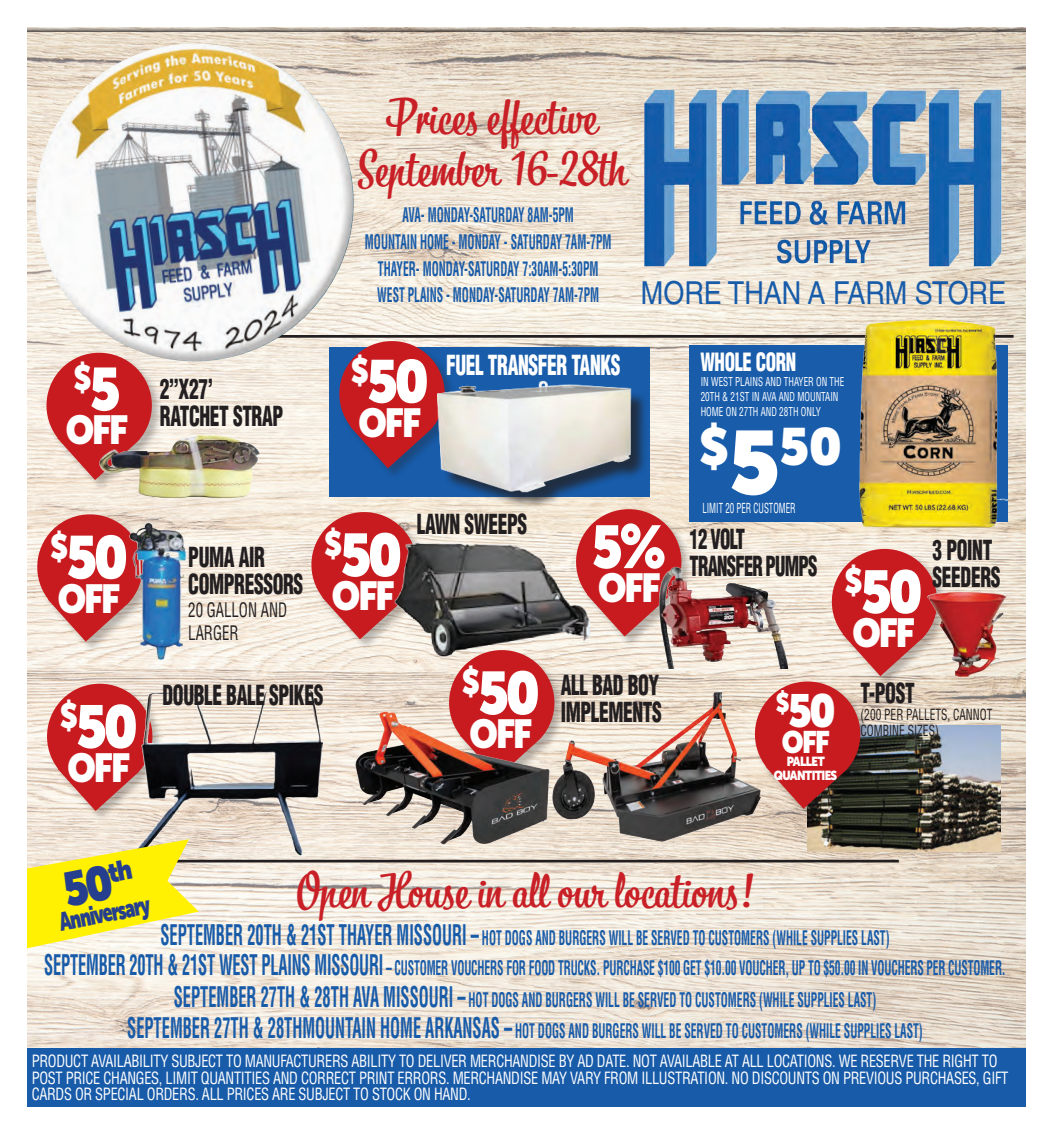
<style>
.page{position:relative;width:1053px;height:1134px;background:#fff}
.page>*{position:absolute;margin:0;border:0;box-sizing:border-box;transform-origin:0 0}
.t1{font:900 60px "Museo Sans Display";letter-spacing:-.06em;color:#fff;scale:.86 1}
.t2{font:900 52.05px "Museo Sans Display";color:#fff;scale:.95 1}
.t3{font:900 48px "Museo Sans Display";color:#253f8e;scale:.86 1}
.t4{font:47.85px/51.4px "Bistro Script";color:#c82026;text-align:center;scale:1.04 1}
.t5{font:900 46.2px "Museo Sans Display";color:#fff;scale:.86 1}
.t6{font:900 40.2px "Museo Sans Display";letter-spacing:-.06em;color:#fff;scale:.86 1}
.t7{font:900 34.95px "Museo Sans Display";color:#fff;scale:.86 1}
.t8{font:31.65px "Helvetica LT Std";color:#185ba9;scale:.85 1}
.t9{font:900 31.05px "Museo Sans Display";color:#fff;scale:.86 1}
.t10{font:900 condensed 27px/27px "Helvetica LT Std";letter-spacing:-.02em;color:#231f20;scale:.72 1}
.t11{font:900 condensed 27px/27px "Helvetica LT Std";letter-spacing:-.04em;color:#231f20;scale:.69 1}
.t12{font:900 condensed 27px "Helvetica LT Std";letter-spacing:-.02em;color:#fff;scale:.72 1}
.t13{font:900 25.8px "Museo Sans Display";color:#253f8e;scale:.68 1}
.t14{font:900 condensed 24.6px "Helvetica LT Std";letter-spacing:-.02em;color:#fff;scale:.76 1}
.t15{font:700 condensed 19.65px/26.7px "Helvetica LT Std";color:#185ba9;text-align:center;scale:.59 1}
.t16{font:condensed 19.5px/23.2px "Helvetica LT Std";color:#231f20;scale:.76 1}
.t17{font:condensed 16.5px/16.5px "Helvetica LT Std";letter-spacing:-.02em;color:#fff;scale:.87 1}
.t18{font:condensed 15px/16.5px "Helvetica LT Std";color:#231f20;scale:.76 1}
.t19{font:condensed 13.5px "Helvetica LT Std";color:#fff;scale:.66 1}
.t20{font:900 13.05px/13px "Museo Sans Display";letter-spacing:-.06em;color:#fff;text-align:center;scale:.86 1}
.t21{font:condensed 12px/15px "Helvetica LT Std";color:#fff;scale:.76 1}
.s1{font-size:60px}
.s2{font-size:89.4px}
.s3{font-size:27.75px}
</style>
<div class="page">
<img style="left:27px;top:31px;width:999px;height:1017px">
<hr style="left:266px;top:335px;width:748px;height:3px;background:#231f20">
<div style="left:27px;top:1048px;width:999px;height:59px;background:#185ba9"></div>
<img style="left:635px;top:83px;width:377px;height:193px">
<svg style="left:347px;top:27px;width:679px;height:4px;background:#ada295"></svg>
<svg style="left:27px;top:27px;width:320px;height:275px;background:#deceb0"></svg>
<svg style="left:29px;top:75px;width:343px;height:306px"></svg>
<hr style="left:151px;top:860px;width:748px;height:3px;background:#231f20">
<div style="left:46px;top:352px;width:118px;height:139px;background:#231f20;opacity:.3"></div>
<svg style="left:41px;top:348px;width:116px;height:132px;background:#d66765"></svg>
<img style="left:97px;top:406px;width:172px;height:109px">
<div style="left:831px;top:548px;width:118px;height:139px;background:#231f20;opacity:.3"></div>
<img style="left:942px;top:593px;width:67px;height:84px">
<svg style="left:444px;top:658px;width:116px;height:49px;background:#ce4142"></svg>
<img style="left:342px;top:707px;width:197px;height:144px">
<img style="left:539px;top:686px;width:234px;height:168px">
<div style="left:575px;top:508px;width:119px;height:140px;background:#231f20;opacity:.3"></div>
<svg style="left:571px;top:504px;width:116px;height:132px;background:#d04e4d"></svg>
<img style="left:649px;top:562px;width:101px;height:106px">
<div style="left:37px;top:514px;width:118px;height:139px;background:#231f20;opacity:.3"></div>
<svg style="left:32px;top:509px;width:116px;height:133px;background:#d9736f"></svg>
<img style="left:87px;top:522px;width:118px;height:139px">
<div style="left:46px;top:683px;width:119px;height:139px;background:#231f20;opacity:.3"></div>
<svg style="left:42px;top:679px;width:116px;height:132px;background:#d25b59"></svg>
<img style="left:134px;top:689px;width:189px;height:167px">
<div style="left:311px;top:511px;width:118px;height:140px;background:#231f20;opacity:.3"></div>
<svg style="left:306px;top:507px;width:116px;height:132px;background:#d4615f"></svg>
<img style="left:394px;top:542px;width:195px;height:116px">
<img style="left:808px;top:725px;width:192px;height:126px">
<div style="left:754px;top:681px;width:118px;height:139px;background:#231f20;opacity:.3"></div>
<svg style="left:750px;top:544px;width:192px;height:265px;background:#bf7a74"></svg>
<svg style="left:27px;top:839px;width:172px;height:109px;background:#f9ed4f"></svg>
<div style="left:689px;top:346px;width:318px;height:176px;background:#185caa"></div>
<img style="left:850px;top:311px;width:158px;height:227px">
<div style="left:330px;top:347px;width:320px;height:150px;background:#185caa"></div>
<div style="left:339px;top:340px;width:118px;height:140px;background:#231f20;opacity:.3"></div>
<svg style="left:334px;top:336px;width:116px;height:132px"></svg>
<div style="left:439px;top:384px;width:210px;height:126px;background:#231f20;opacity:.75"></div>
<img style="left:437px;top:363px;width:195px;height:134px">
<h3 class="t7" style="left:73px;top:358px;width:57px">$<span class="s1">5</span></h3>
<h3 class="t6" style="left:66px;top:407px;width:74px">OFF</h3>
<h1 class="t1" style="left:50px;top:523px;width:92px"><sup>$</sup>50</h1>
<h3 class="t6" style="left:58px;top:575px;width:74px">OFF</h3>
<h1 class="t1" style="left:59px;top:692px;width:92px"><sup>$</sup>50</h1>
<h3 class="t6" style="left:68px;top:744px;width:74px">OFF</h3>
<h3 class="t10" style="left:160px;top:375px;width:173px">2”X27’<br>RATCHET STRAP</h3>
<h3 class="t10" style="left:188px;top:543px;width:161px">PUMA AIR<br>COMPRESSORS</h3>
<p class="t16" style="left:188px;top:598px;width:132px">20 GALLON AND<br>LARGER</p>
<h3 class="t4" style="left:357px;top:93px;width:261px">Prices effective<br>September 16-28th</h3>
<p class="t15" style="left:365px;top:202px;width:419px">AVA- MONDAY-SATURDAY 8AM-5PM<br>MOUNTAIN HOME - MONDAY - SATURDAY 7AM-7PM THAYER- MONDAY-SATURDAY 7:30AM-5:30PM WEST PLAINS - MONDAY-SATURDAY 7AM-7PM</p>
<h3 class="t8" style="left:641px;top:274px;width:431px">MORE THAN A FARM STORE</h3>
<h1 class="t1" style="left:350px;top:347px;width:92px"><sup>$</sup>50</h1>
<h3 class="t6" style="left:359px;top:399px;width:74px">OFF</h3>
<h3 class="t12" style="left:446px;top:348px;width:244px">FUEL TRANSFER TANKS</h3>
<p class="t14" style="left:700px;top:347px;width:128px">WHOLE CORN</p>
<p class="t21" style="left:701px;top:374px;width:190px">IN WEST PLAINS AND THAYER ON THE<br>20TH &amp; 21ST IN AVA AND MOUNTAIN<br>HOME ON 27TH AND 28TH ONLY</p>
<h2 class="t2" style="left:698px;top:416px;width:152px">$<span class="s2">5</span>50</h2>
<h1 class="t1" style="left:324px;top:520px;width:92px"><sup>$</sup>50</h1>
<h3 class="t6" style="left:332px;top:573px;width:74px">OFF</h3>
<h3 class="t10" style="left:417px;top:511px;width:155px">LAWN SWEEPS</h3>
<h1 class="t1" style="left:592px;top:512px;width:88px">5%</h1>
<h3 class="t6" style="left:598px;top:565px;width:74px">OFF</h3>
<p class="t19" style="left:702px;top:500px;width:143px">LIMIT 20 PER CUSTOMER</p>
<h3 class="t11" style="left:690px;top:526px;width:187px">12 VOLT<br>TRANSFER PUMPS</h3>
<h1 class="t1" style="left:844px;top:557px;width:92px"><sup>$</sup>50</h1>
<h3 class="t6" style="left:852px;top:610px;width:74px">OFF</h3>
<h3 class="t10" style="left:933px;top:536px;width:96px">3 POINT<br>SEEDERS</h3>
<h3 class="t10" style="left:163px;top:681px;width:225px">DOUBLE BALE SPIKES</h3>
<h1 class="t1" style="left:461px;top:658px;width:92px"><sup>$</sup>50</h1>
<h3 class="t6" style="left:470px;top:711px;width:74px">OFF</h3>
<h3 class="t10" style="left:561px;top:671px;width:142px">ALL BAD BOY<br>IMPLEMENTS</h3>
<h3 class="t5" style="left:776px;top:684px;width:71px"><sup>$</sup>50</h3>
<h3 class="t9" style="left:782px;top:724px;width:58px">OFF</h3>
<p class="t20" style="left:774px;top:755px;width:75px">PALLET<br>QUANTITIES</p>
<h3 class="t10" style="left:861px;top:679px;width:77px">T-POST</h3>
<p class="t18" style="left:861px;top:706px;width:175px">(200 PER PALLETS, CANNOT<br>COMBINE SIZES)</p>
<h3 class="t3" style="left:59px;top:864px;width:83px;rotate:-11deg">50<sup>th</sup></h3>
<h3 class="t4" style="left:297px;top:867px;width:441px">Open House in all our locations!</h3>
<p class="t15" style="left:44px;top:922px;width:1631px;line-height:31px"><span class="s3">SEPTEMBER 20TH &amp; 21ST THAYER MISSOURI –</span> HOT DOGS AND BURGERS WILL BE SERVED TO CUSTOMERS (WHILE SUPPLIES LAST)<br><span class="s3">SEPTEMBER 20TH &amp; 21ST WEST PLAINS MISSOURI</span> – CUSTOMER VOUCHERS FOR FOOD TRUCKS. PURCHASE $100 GET $10.00 VOUCHER, UP TO $50.00 IN VOUCHERS PER CUSTOMER.<br><span class="s3">SEPTEMBER 27TH &amp; 28TH AVA MISSOURI –</span> HOT DOGS AND BURGERS WILL BE SERVED TO CUSTOMERS (WHILE SUPPLIES LAST)<br><span class="s3">SEPTEMBER 27TH &amp; 28THMOUNTAIN HOME ARKANSAS –</span> HOT DOGS AND BURGERS WILL BE SERVED TO CUSTOMERS (WHILE SUPPLIES LAST)</p>
<h3 class="t13" style="left:57px;top:907px;width:137px;rotate:-11deg">Anniversary</h3>
<p class="t17" style="left:32px;top:1053px;width:1124px">PRODUCT AVAILABILITY SUBJECT TO MANUFACTURERS ABILITY TO DELIVER MERCHANDISE BY AD DATE. NOT AVAILABLE AT ALL LOCATIONS. WE RESERVE THE RIGHT TO<br>POST PRICE CHANGES, LIMIT QUANTITIES AND CORRECT PRINT ERRORS. MERCHANDISE MAY VARY FROM ILLUSTRATION. NO DISCOUNTS ON PREVIOUS PURCHASES, GIFT<br>CARDS OR SPECIAL ORDERS. ALL PRICES ARE SUBJECT TO STOCK ON HAND.</p>
</div>
